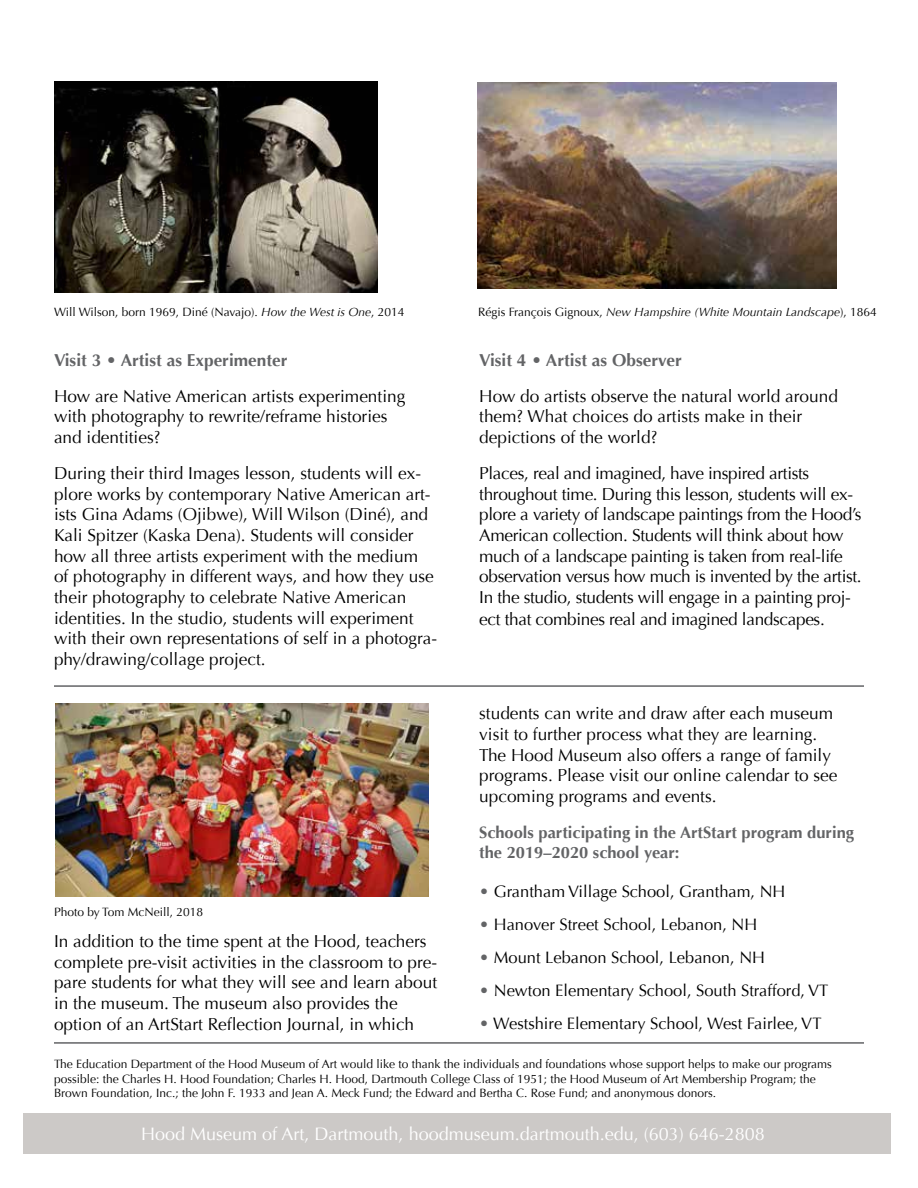
<style>
.page{position:relative;width:918px;height:1188px;background:#fff}
.page>*{position:absolute;margin:0;border:0;box-sizing:border-box;transform-origin:0 0}
.t1{font:18px "Optima";color:#fff}
.t2{font:17.25px/20.7px "Optima";color:#000}
.t3{font:17.25px/20.9px "Optima";letter-spacing:-.02em;color:#000}
.t4{font:700 17.25px "Optima";color:#636466}
.t5{font:16.5px "Optima";color:#000}
.t6{font:700 16.5px/19.8px "Optima";color:#636466}
.t7{font:12px/14.4px "Optima";color:#000}
.t8{font:italic 12px "Optima";color:#000}
.s1{font-style:italic}
.s2{font-style:normal}
.s3{color:#636466}
</style>
<div class="page">
<div style="left:24px;top:1114px;width:867px;height:40px;background:#ccc9c7"></div>
<hr style="left:54px;top:1042px;width:810px;height:2px;background:#636466">
<hr style="left:54px;top:685px;width:810px;height:2px;background:#636466">
<img style="left:56px;top:704px;width:373px;height:192px">
<img style="left:54px;top:81px;width:324px;height:212px">
<img style="left:478px;top:82px;width:359px;height:207px">
<p class="t7" style="left:54px;top:305px;width:352px">Will Wilson, born 1969, Diné (Navajo). <span class="s1">How the West is One</span>, 2014</p>
<p class="t8" style="left:478px;top:305px;width:400px"><span class="s2">Régis François Gignoux,</span> New Hampshire (White Mountain Landscape<span class="s2">), 1864</span></p>
<p class="t4" style="left:54px;top:350px;width:235px">Visit 3 • Artist as Experimenter</p>
<p class="t2" style="left:54px;top:386px;width:353px">How are Native American artists experimenting with photography to rewrite/reframe histories and identities?</p>
<p class="t2" style="left:54px;top:463px;width:385px">During their third Images lesson, students will ex&shy;plore works by contemporary Native American art&shy;ists Gina Adams (Ojibwe), Will Wilson (Diné), and Kali Spitzer (Kaska Dena). Students will consider how all three artists experiment with the medium<br>of photography in different ways, and how they use their photography to celebrate Native American identities. In the studio, students will experiment with their own representations of self in a photogra&shy;phy/drawing/collage project.</p>
<p class="t7" style="left:54px;top:905px;width:151px">Photo by Tom McNeill, 2018</p>
<p class="t2" style="left:54px;top:931px;width:385px">In addition to the time spent at the Hood, teachers complete pre-visit activities in the classroom to pre&shy;pare students for what they will see and learn about in the museum. The museum also provides the option of an ArtStart Reflection Journal, in which</p>
<p class="t4" style="left:479px;top:350px;width:204px">Visit 4 • Artist as Observer</p>
<p class="t2" style="left:479px;top:386px;width:360px">How do artists observe the natural world around them? What choices do artists make in their depictions of the world?</p>
<p class="t3" style="left:479px;top:463px;width:384px">Places, real and imagined, have inspired artists throughout time. During this lesson, students will ex&shy;plore a variety of landscape paintings from the Hood’s American collection. Students will think about how much of a landscape painting is taken from real-life observation versus how much is invented by the artist.<br>In the studio, students will engage in a painting proj&shy;ect that combines real and imagined landscapes.</p>
<p class="t2" style="left:479px;top:703px;width:360px">students can write and draw after each museum visit to further process what they are learning.<br>The Hood Museum also offers a range of family programs. Please visit our online calendar to see upcoming programs and events.</p>
<p class="t6" style="left:479px;top:823px;width:376px">Schools participating in the ArtStart program during the 2019–2020 school year:</p>
<p class="t5" style="left:479px;top:882px;width:308px"><span class="s3">•</span> Grantham Village School, Grantham, NH</p>
<p class="t5" style="left:479px;top:915px;width:279px"><span class="s3">•</span> Hanover Street School, Lebanon, NH</p>
<p class="t5" style="left:479px;top:948px;width:287px"><span class="s3">•</span> Mount Lebanon School, Lebanon, NH</p>
<p class="t5" style="left:479px;top:981px;width:351px"><span class="s3">•</span> Newton Elementary School, South Strafford, VT</p>
<p class="t5" style="left:479px;top:1014px;width:344px"><span class="s3">•</span> Westshire Elementary School, West Fairlee, VT</p>
<p class="t7" style="left:54px;top:1057px;width:779px">The Education Department of the Hood Museum of Art would like to thank the individuals and foundations whose support helps to make our programs possible: the Charles H. Hood Foundation; Charles H. Hood, Dartmouth College Class of 1951; the Hood Museum of Art Membership Program; the<br>Brown Foundation, Inc.; the John F. 1933 and Jean A. Meck Fund; the Edward and Bertha C. Rose Fund; and anonymous donors.</p>
<p class="t1" style="left:141px;top:1124px;width:625px">Hood Museum of Art, Dartmouth, hoodmuseum.dartmouth.edu, (603) 646-2808</p>
</div>
